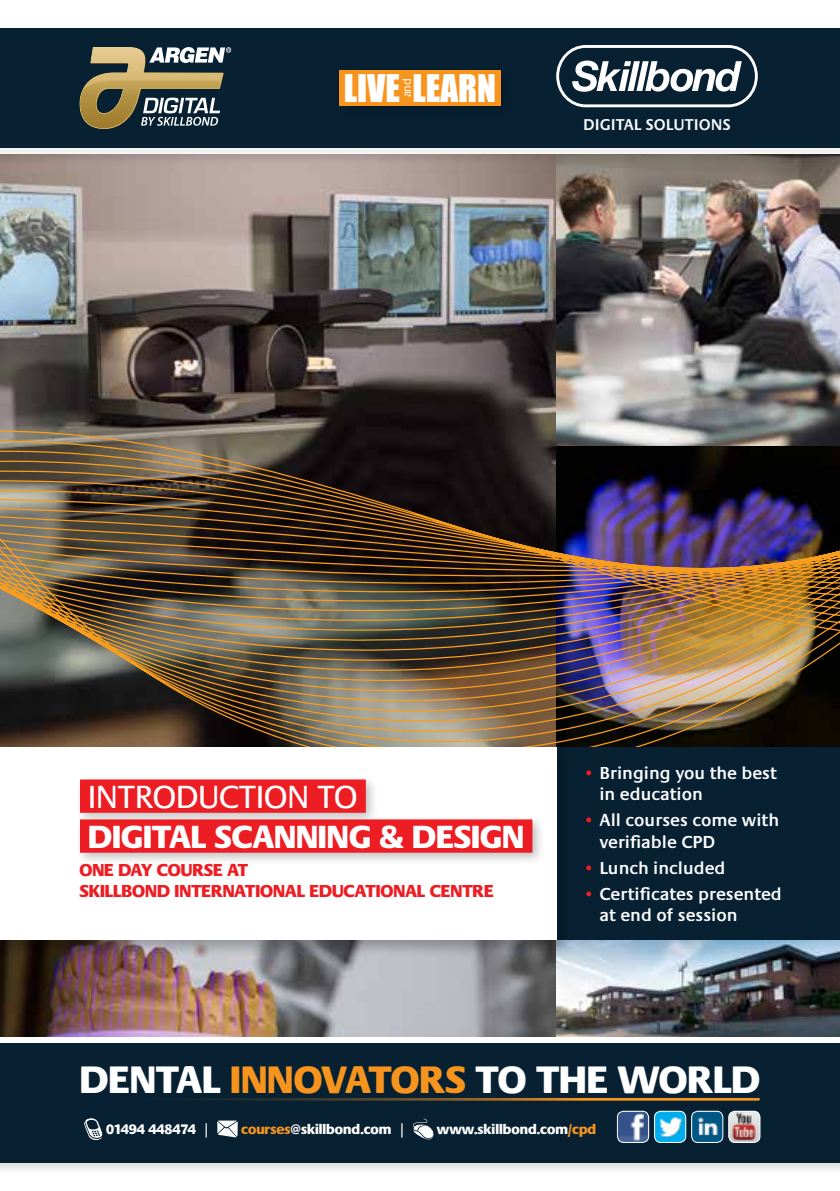
<style>
.page{position:relative;width:840px;height:1191px;background:#fff}
.page>*{position:absolute;margin:0;border:0;box-sizing:border-box;transform-origin:0 0}
.t1{font:800 39.8px "Praxis";color:#fff}
.t2{font:35px "Impact";color:#fff}
.t3{font:800 33.2px "Praxis";color:#fff}
.t4{font:33.2px "Praxis";color:#fff}
.t5{font:600 18px/21.6px "Praxis";color:#fff}
.t6{font:800 18px/21.6px "Praxis";color:#ed1d24}
.t7{font:600 16.2px "Praxis";color:#fff}
.t8{font:800 14.4px "Praxis";color:#fff}
.t9{font:12px "Praxis";color:#fff}
.s1{color:#ed1d24}
.s2{color:#f7941e}
.s3{font-weight:400}
</style>
<div class="page">
<img style="left:0;top:958px;width:556px;height:77px">
<img style="left:556px;top:939px;width:283px;height:96px">
<img style="left:0;top:168px;width:556px;height:97px">
<img style="left:556px;top:168px;width:283px;height:97px">
<img style="left:0;top:265px;width:839px;height:482px">
<div style="left:0;top:747px;width:839px;height:192px;background:#072133"></div>
<div style="left:0;top:744px;width:575px;height:214px;background:#000;opacity:.25"></div>
<div style="left:0;top:747px;width:556px;height:192px;background:#fff"></div>
<div style="left:0;top:26px;width:839px;height:142px;background:#000;opacity:.07"></div>
<div style="left:0;top:26px;width:839px;height:135px;background:#000;opacity:.07"></div>
<div style="left:0;top:28px;width:839px;height:119px;background:#072133"></div>
<div style="left:0;top:1041px;width:839px;height:135px;background:#000;opacity:.07"></div>
<div style="left:0;top:1043px;width:839px;height:119px;background:#072133"></div>
<svg style="left:79px;top:47px;width:152px;height:82px"></svg>
<svg style="left:556px;top:45px;width:201px;height:62px"></svg>
<hr style="left:81px;top:1097px;width:677px;height:3px;background:#f7941e">
<svg style="left:84px;top:1118px;width:18px;height:22px"></svg>
<svg style="left:217px;top:1120px;width:20px;height:17px"></svg>
<svg style="left:413px;top:1118px;width:20px;height:21px"></svg>
<img style="left:728px;top:1111px;width:31px;height:31px">
<div style="left:728px;top:1111px;width:31px;height:31px;border:1px solid #fff;border-radius:6px"></div>
<img style="left:654px;top:1111px;width:31px;height:31px">
<div style="left:654px;top:1111px;width:31px;height:31px;border:1px solid #fff;border-radius:6px"></div>
<img style="left:617px;top:1111px;width:31px;height:31px">
<div style="left:617px;top:1111px;width:31px;height:31px;border:1px solid #fff;border-radius:6px"></div>
<img style="left:691px;top:1111px;width:31px;height:31px">
<div style="left:691px;top:1111px;width:31px;height:31px;border:1px solid #fff;border-radius:6px"></div>
<div style="left:339px;top:70px;width:161px;height:36px;background:#f7941e"></div>
<div style="left:74px;top:773px;width:471px;height:93px;background:#000;opacity:.25"></div>
<div style="left:80px;top:779px;width:285px;height:33px;background:#ed1d24"></div>
<div style="left:80px;top:819px;width:452px;height:33px;background:#ed1d24"></div>
<h2 class="t2" style="left:344px;top:61px;width:154px">LIVE LEARN</h2>
<p class="t9" style="left:400px;top:97px;width:21px;rotate:-90deg">and</p>
<p class="t7" style="left:583px;top:116px;width:149px">DIGITAL SOLUTIONS</p>
<h3 class="t4" style="left:88px;top:779px;width:270px">INTRODUCTION TO</h3>
<h3 class="t3" style="left:88px;top:818px;width:437px">DIGITAL SCANNING &amp; DESIGN</h3>
<p class="t6" style="left:79px;top:859px;width:415px">ONE DAY COURSE AT<br>SKILLBOND INTERNATIONAL EDUCATIONAL CENTRE</p>
<p class="t5" style="left:599px;top:762px;width:179px;text-indent:-17px"><span class="s1">•</span> Bringing you the best in education</p>
<p class="t5" style="left:599px;top:809px;width:181px;text-indent:-17px"><span class="s1">•</span> All courses come with verifiable CPD</p>
<p class="t5" style="left:582px;top:857px;width:144px"><span class="s1">•</span> Lunch included</p>
<p class="t5" style="left:599px;top:883px;width:184px;text-indent:-17px"><span class="s1">•</span> Certificates presented at end of session</p>
<h1 class="t1" style="left:80px;top:1058px;width:681px">DENTAL <span class="s2">INNOVATORS</span> TO THE WORLD</h1>
<p class="t8" style="left:106px;top:1121px;width:105px">01494 448474 <span class="s3">|</span></p>
<p class="t8" style="left:241px;top:1121px;width:166px"><span class="s2">courses</span>@skillbond.com <span class="s3">|</span></p>
<p class="t8" style="left:437px;top:1121px;width:161px">www.skillbond.com<span class="s2">/cpd</span></p>
</div>
